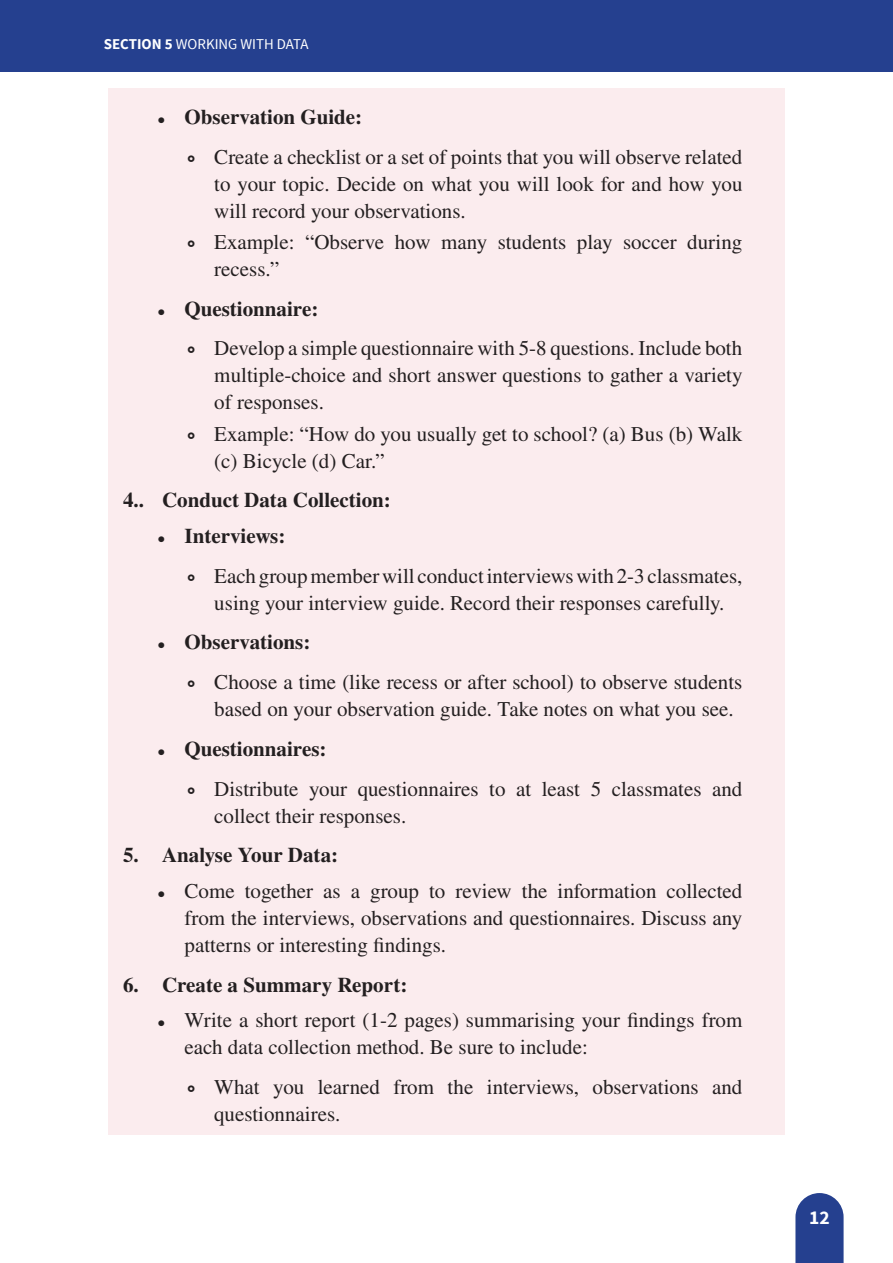
<style>
.page{position:relative;width:893px;height:1263px;background:#fff}
.page>*{position:absolute;margin:0;border:0;box-sizing:border-box;transform-origin:0 0}
.t1{font:21px/27px "STIX General";color:#231f20}
.t2{font:700 21px "STIX General";color:#231f20}
.t3{font:700 19.5px "Source Sans Pro";color:#fff}
.t4{font:15px "Source Sans Pro";color:#fff}
.s1{font-weight:700}
.s2{font-size:15px}
</style>
<div class="page">
<svg style="left:795px;top:1193px;width:49px;height:70px;background:#395199"></svg>
<div style="left:0;top:0;width:893px;height:72px;background:#25408f"></div>
<div style="left:108px;top:88px;width:677px;height:50px;background:#fbecee"></div>
<div style="left:108px;top:128px;width:677px;height:103px;background:#fbecee"></div>
<div style="left:108px;top:213px;width:677px;height:77px;background:#fbecee"></div>
<div style="left:108px;top:280px;width:677px;height:49px;background:#fbecee"></div>
<div style="left:108px;top:320px;width:677px;height:103px;background:#fbecee"></div>
<div style="left:108px;top:405px;width:677px;height:76px;background:#fbecee"></div>
<div style="left:108px;top:472px;width:677px;height:49px;background:#fbecee"></div>
<div style="left:108px;top:507px;width:677px;height:50px;background:#fbecee"></div>
<div style="left:108px;top:547px;width:677px;height:76px;background:#fbecee"></div>
<div style="left:108px;top:614px;width:677px;height:49px;background:#fbecee"></div>
<div style="left:108px;top:654px;width:677px;height:76px;background:#fbecee"></div>
<div style="left:108px;top:720px;width:677px;height:50px;background:#fbecee"></div>
<div style="left:108px;top:760px;width:677px;height:76px;background:#fbecee"></div>
<div style="left:108px;top:827px;width:677px;height:49px;background:#fbecee"></div>
<div style="left:108px;top:862px;width:677px;height:104px;background:#fbecee"></div>
<div style="left:108px;top:956px;width:677px;height:49px;background:#fbecee"></div>
<div style="left:108px;top:992px;width:677px;height:76px;background:#fbecee"></div>
<div style="left:108px;top:1058px;width:677px;height:77px;background:#fbecee"></div>
<p class="t4" style="left:104px;top:35px;width:206px"><span class="s1">SECTION 5</span> WORKING WITH DATA</p>
<p class="t1" style="left:187px;top:98px;width:557px;line-height:39.8px;text-indent:-30px"><span class="s2">•</span> <span class="s1">Observation Guide:<br>∘</span> Create a checklist or a set of points that you will observe related</p>
<p class="t1" style="left:214px;top:171px;width:530px">to your topic. Decide on what you will look for and how you will record your observations.</p>
<p class="t1" style="left:214px;top:229px;width:530px;text-indent:-27px"><span class="s1">∘</span> Example: “Observe how many students play soccer during recess.”</p>
<p class="t1" style="left:187px;top:290px;width:557px;line-height:39.8px;text-indent:-30px"><span class="s2">•</span> <span class="s1">Questionnaire:<br>∘</span> Develop a simple questionnaire with 5-8 questions. Include both</p>
<p class="t1" style="left:214px;top:363px;width:530px">multiple-choice and short answer questions to gather a variety of responses.</p>
<p class="t1" style="left:214px;top:421px;width:530px;text-indent:-27px"><span class="s1">∘</span> Example: “How do you usually get to school? (a) Bus (b) Walk (c) Bicycle (d) Car.”</p>
<p class="t2" style="left:123px;top:485px;width:269px">4.. Conduct Data Collection:</p>
<p class="t1" style="left:187px;top:517px;width:557px;line-height:39.8px;text-indent:-30px"><span class="s2">•</span> <span class="s1">Interviews:<br>∘</span> Each group member will conduct interviews with 2-3 classmates,</p>
<p class="t1" style="left:214px;top:590px;width:512px">using your interview guide. Record their responses carefully.</p>
<p class="t1" style="left:187px;top:623px;width:557px;line-height:39.8px;text-indent:-30px"><span class="s2">•</span> <span class="s1">Observations:<br>∘</span> Choose a time (like recess or after school) to observe students</p>
<p class="t1" style="left:214px;top:696px;width:521px">based on your observation guide. Take notes on what you see.</p>
<p class="t1" style="left:187px;top:730px;width:557px;line-height:39.8px;text-indent:-30px"><span class="s2">•</span> <span class="s1">Questionnaires:<br>∘</span> Distribute your questionnaires to at least 5 classmates and</p>
<p class="t1" style="left:214px;top:803px;width:194px">collect their responses.</p>
<p class="t2" style="left:123px;top:840px;width:217px">5. Analyse Your Data:</p>
<p class="t1" style="left:185px;top:878px;width:559px;text-align:justify;text-indent:-27px"><span class="s2">•</span> Come together as a group to review the information collected from the interviews, observations and questionnaires. Discuss any patterns or interesting findings.</p>
<p class="t2" style="left:123px;top:969px;width:286px">6. Create a Summary Report:</p>
<p class="t1" style="left:185px;top:1007px;width:559px;text-indent:-27px"><span class="s2">•</span> Write a short report (1-2 pages) summarising your findings from each data collection method. Be sure to include:</p>
<p class="t1" style="left:214px;top:1074px;width:530px;text-indent:-27px"><span class="s1">∘</span> What you learned from the interviews, observations and questionnaires.</p>
<p class="t3" style="left:809px;top:1205px;width:22px">12</p>
</div>
